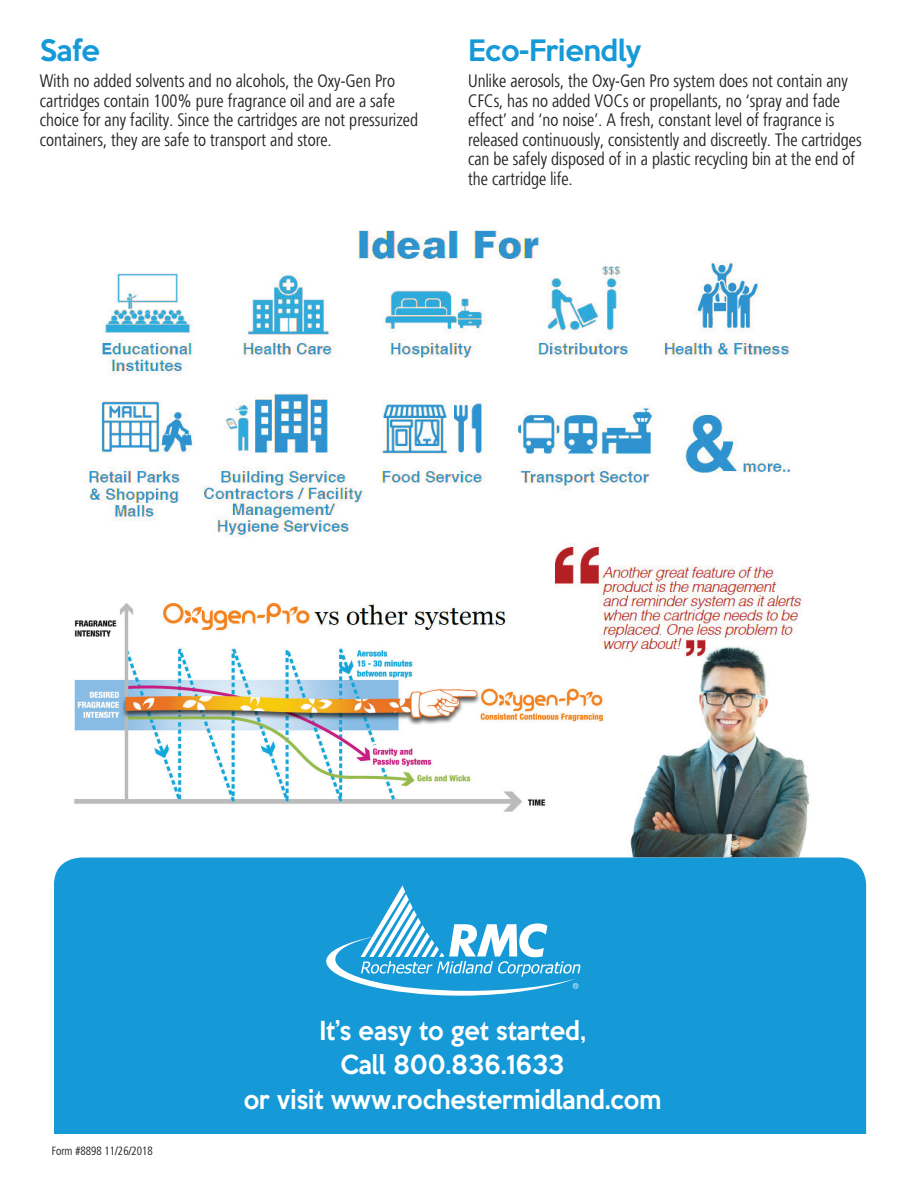
<style>
.page{position:relative;width:918px;height:1188px;background:#fff}
.page>*{position:absolute;margin:0;border:0;box-sizing:border-box;transform-origin:0 0}
.t1{font:500 27px "Keep Calm";letter-spacing:-.01em;color:#169ad7}
.t2{font:500 24px/34.5px "Keep Calm";color:#fff;text-align:center;scale:.94 1}
.t3{font:300 18px/19.5px "Frutiger Cond FC";color:#231f20}
.t4{font:300 12px "Frutiger Cond FC";color:#231f20}
</style>
<div class="page">
<img style="left:74px;top:602px;width:469px;height:210px">
<img style="left:543px;top:543px;width:282px;height:315px">
<div style="left:54px;top:858px;width:812px;height:276px;background:#169ad7"></div>
<svg style="left:326px;top:885px;width:255px;height:111px"></svg>
<img style="left:86px;top:230px;width:705px;height:308px">
<h1 class="t1" style="left:40px;top:27px;width:62px">Safe</h1>
<p class="t3" style="left:40px;top:71px;width:380px">With no added solvents and no alcohols, the Oxy-Gen Pro cartridges contain 100% pure fragrance oil and are a safe choice for any facility. Since the cartridges are not pressurized containers, they are safe to transport and store.</p>
<h1 class="t1" style="left:468px;top:27px;width:175px">Eco-Friendly</h1>
<p class="t3" style="left:468px;top:71px;width:395px">Unlike aerosols, the Oxy-Gen Pro system does not contain any CFCs, has no added VOCs or propellants, no ‘spray and fade effect’ and ‘no noise’. A fresh, constant level of fragrance is released continuously, consistently and discreetly. The cartridges can be safely disposed of in a plastic recycling bin at the end of the cartridge life.</p>
<p class="t4" style="left:52px;top:1144px;width:102px">Form #8898 11/26/2018</p>
<h2 class="t2" style="left:244px;top:1011px;width:446px">It’s easy to get started,<br>Call 800.836.1633<br>or visit www.rochestermidland.com</h2>
</div>
